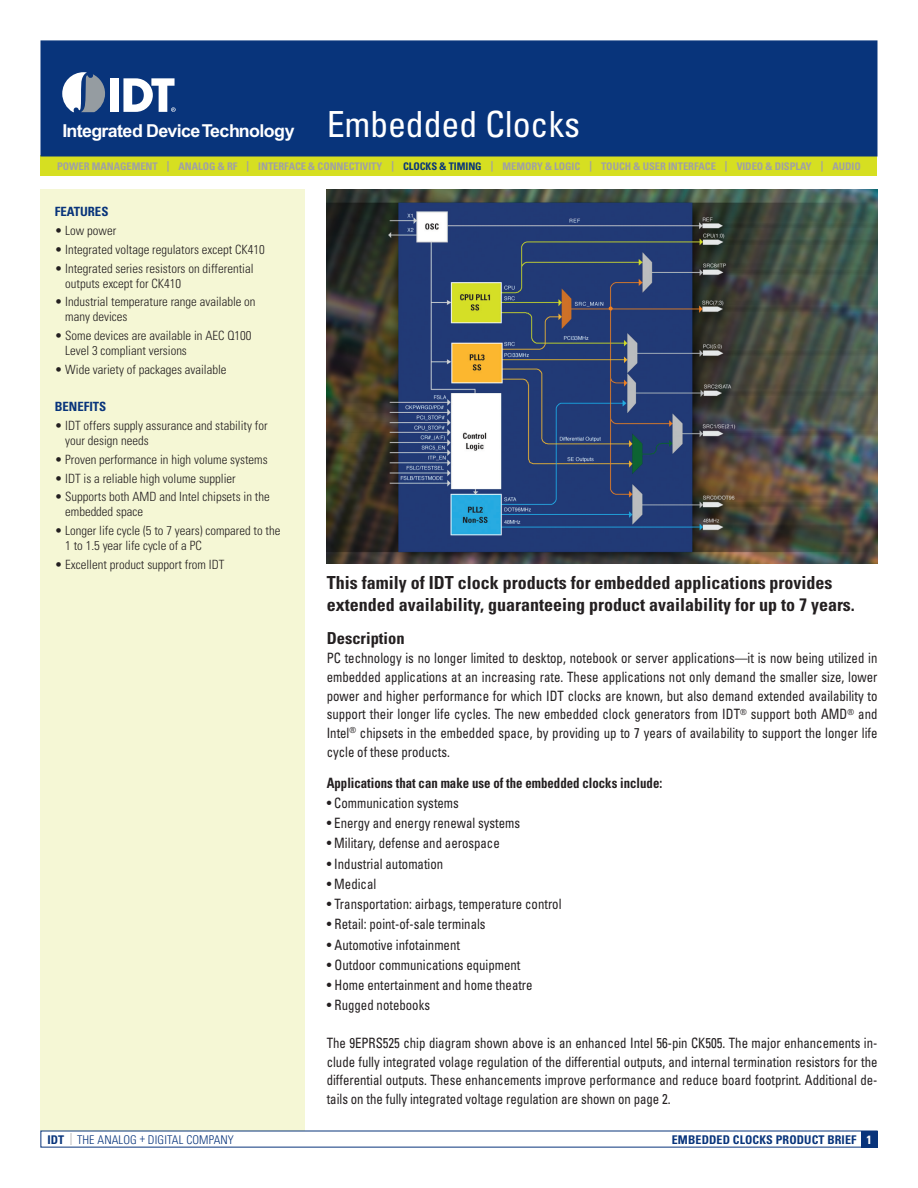
<style>
.page{position:relative;width:918px;height:1188px;background:#fff}
.page>*{position:absolute;margin:0;border:0;box-sizing:border-box;transform-origin:0 0}
.t1{font:condensed 36px "Univers";letter-spacing:-.005em;color:#fff}
.t2{font:700 condensed 18px/22.5px "Univers";color:#231f20}
.t3{font:700 17.85px "Arial";letter-spacing:-.03em;color:#fff}
.t4{font:700 condensed 16.5px "Univers";color:#231f20}
.t5{font:condensed 14.25px/18.8px "Univers";color:#231f20;text-align:justify;scale:.9 1}
.t6{font:condensed 14.25px "Univers";color:#231f20}
.t7{font:700 condensed 14.25px "Univers";color:#231f20;scale:.9 1}
.t8{font:300 condensed 12.75px/15px "Univers";color:#231f20}
.t9{font:700 condensed 12.75px "Univers";color:#08347b}
.t10{font:300 condensed 12px "Univers";letter-spacing:.01em;color:#08347b}
.t11{font:700 condensed 12px "Univers";letter-spacing:.01em;color:#08347b}
.t12{font:700 condensed 12px "Univers";color:#fff}
.t13{font:700 condensed 10.5px "Univers";letter-spacing:-.005em;color:#a0a1a5}
.s1{color:#08347b}
.s2{font-weight:700}
.s3{color:#a0a1a5}
</style>
<div class="page">
<img style="left:327px;top:189px;width:551px;height:375px">
<div style="left:40px;top:189px;width:265px;height:942px;background:#f5f7d5"></div>
<div style="left:40px;top:155px;width:838px;height:20px;background:#d6df21"></div>
<div style="left:861px;top:1131px;width:17px;height:17px;background:#08347b"></div>
<div style="left:40px;top:40px;width:838px;height:117px;background:#08347b;border:2px solid #08347b"></div>
<div style="left:110px;top:78px;width:9px;height:34px;background:#fff"></div>
<svg style="left:62px;top:72px;width:43px;height:40px"></svg>
<svg style="left:123px;top:78px;width:53px;height:34px"></svg>
<h1 class="t1" style="left:327px;top:101px;width:255px">Embedded Clocks</h1>
<p class="t13" style="left:57px;top:160px;width:805px">POWER MANAGEMENT | ANALOG &amp; RF | INTERFACE &amp; CONNECTIVITY | <span class="s1">CLOCKS &amp; TIMING</span> | MEMORY &amp; LOGIC | TOUCH &amp; USER INTERFACE | VIDEO &amp; DISPLAY | AUDIO</p>
<p class="t3" style="left:64px;top:113px;width:233px">Integrated DeviceTechnology</p>
<p class="t3" style="left:63px;top:119px;width:233px">Integrated DeviceTechnology</p>
<p class="t9" style="left:55px;top:204px;width:55px">FEATURES</p>
<p class="t8" style="left:55px;top:223px;width:63px">• Low power</p>
<p class="t8" style="left:55px;top:242px;width:212px">• Integrated voltage regulators except CK410</p>
<p class="t8" style="left:65px;top:261px;width:190px;text-indent:-11px">• Integrated series resistors on differential outputs except for CK410</p>
<p class="t8" style="left:65px;top:294px;width:192px;text-indent:-11px">• Industrial temperature range available on many devices</p>
<p class="t8" style="left:65px;top:328px;width:188px;text-indent:-11px">• Some devices are available in AEC Q100<br>Level 3 compliant versions</p>
<p class="t8" style="left:55px;top:362px;width:173px">• Wide variety of packages available</p>
<p class="t9" style="left:55px;top:399px;width:53px">BENEFITS</p>
<p class="t8" style="left:65px;top:418px;width:204px;text-indent:-11px">• IDT offers supply assurance and stability for your design needs</p>
<p class="t8" style="left:55px;top:452px;width:215px">• Proven performance in high volume systems</p>
<p class="t8" style="left:55px;top:471px;width:183px">• IDT is a reliable high volume supplier</p>
<p class="t8" style="left:65px;top:489px;width:206px;text-indent:-11px">• Supports both AMD and Intel chipsets in the embedded space</p>
<p class="t8" style="left:65px;top:523px;width:217px;text-indent:-11px">• Longer life cycle (5 to 7 years) compared to the<br>1 to 1.5 year life cycle of a PC</p>
<p class="t8" style="left:55px;top:557px;width:171px">• Excellent product support from IDT</p>
<p class="t2" style="left:327px;top:571px;width:530px">This family of IDT clock products for embedded applications provides extended availability, guaranteeing product availability for up to 7 years.</p>
<p class="t4" style="left:327px;top:628px;width:79px">Description</p>
<p class="t5" style="left:327px;top:648px;width:614px">PC technology is no longer limited to desktop, notebook or server applications—it is now being utilized in embedded applications at an increasing rate. These applications not only demand the smaller size, lower power and higher performance for which IDT clocks are known, but also demand extended availability to support their longer life cycles. The new embedded clock generators from IDT<sup>®</sup> support both AMD<sup>®</sup> and Intel<sup>®</sup> chipsets in the embedded space, by providing up to 7 years of availability to support the longer life cycle of these products.</p>
<p class="t7" style="left:327px;top:774px;width:374px">Applications that can make use of the embedded clocks include:</p>
<p class="t6" style="left:327px;top:794px;width:134px">• Communication systems</p>
<p class="t6" style="left:327px;top:814px;width:195px">• Energy and energy renewal systems</p>
<p class="t6" style="left:327px;top:834px;width:175px">• Military, defense and aerospace</p>
<p class="t6" style="left:327px;top:854px;width:118px">• Industrial automation</p>
<p class="t6" style="left:327px;top:875px;width:51px">• Medical</p>
<p class="t6" style="left:327px;top:895px;width:236px">• Transportation: airbags, temperature control</p>
<p class="t6" style="left:327px;top:915px;width:160px">• Retail: point-of-sale terminals</p>
<p class="t6" style="left:327px;top:935px;width:135px">• Automotive infotainment</p>
<p class="t6" style="left:327px;top:956px;width:195px">• Outdoor communications equipment</p>
<p class="t6" style="left:327px;top:976px;width:207px">• Home entertainment and home theatre</p>
<p class="t6" style="left:327px;top:996px;width:105px">• Rugged notebooks</p>
<p class="t5" style="left:327px;top:1033px;width:614px">The 9EPRS525 chip diagram shown above is an enhanced Intel 56-pin CK505. The major enhancements in&shy;clude fully integrated volage regulation of the differential outputs, and internal termination resistors for the differential outputs. These enhancements improve performance and reduce board footprint. Additional de&shy;tails on the fully integrated voltage regulation are shown on page 2.</p>
<p class="t10" style="left:47px;top:1132px;width:188px"><span class="s2">IDT</span> <span class="s3">|</span> THE ANALOG + DIGITAL COMPANY</p>
<p class="t11" style="left:672px;top:1132px;width:186px">EMBEDDED CLOCKS PRODUCT BRIEF</p>
<p class="t12" style="left:867px;top:1132px;width:7px">1</p>
</div>
